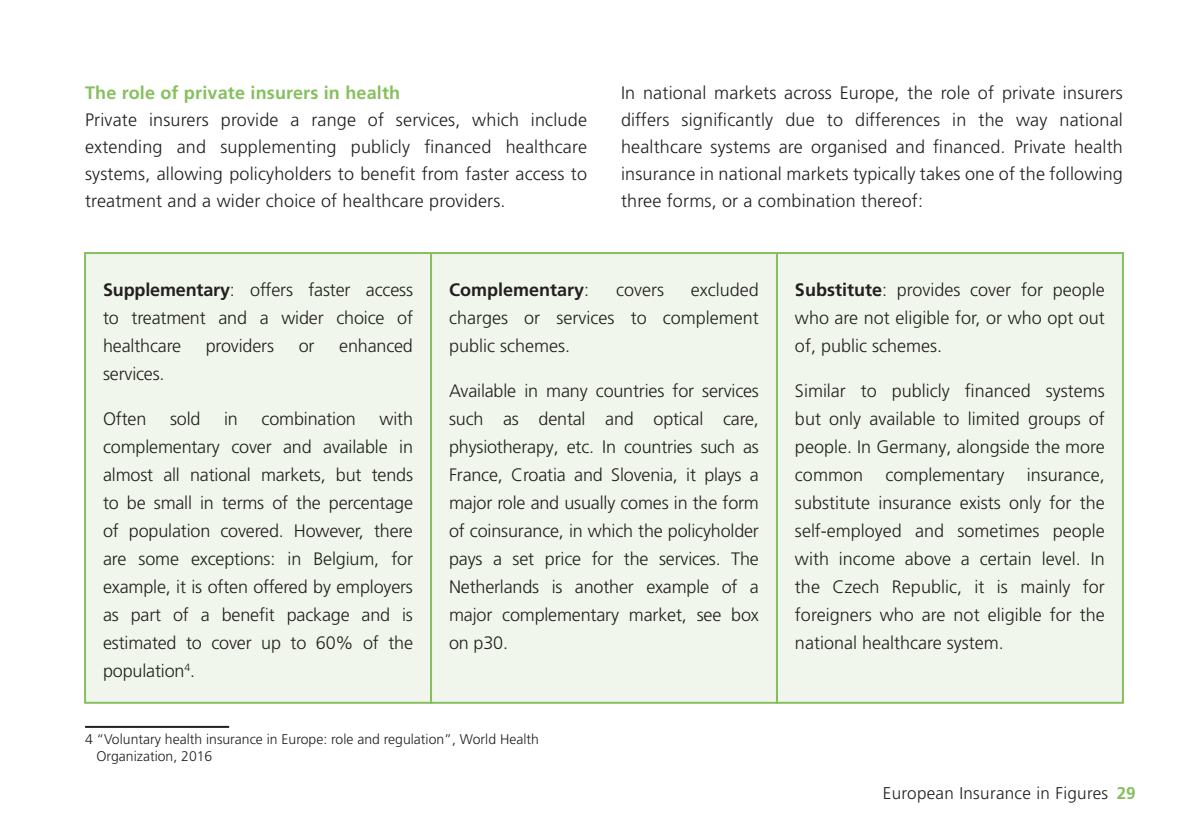
<style>
.page{position:relative;width:1191px;height:840px;background:#fff}
.page>*{position:absolute;margin:0;border:0;box-sizing:border-box;transform-origin:0 0}
.t1{font:300 18px/28px "Frutiger LT Pro";color:#231f20;text-align:justify}
.t2{font:700 18px "Frutiger LT Pro";letter-spacing:.01em;color:#85bf5e}
.t3{font:700 18px "Frutiger LT Pro";color:#231f20}
.t4{font:300 17px "Frutiger LT Pro";letter-spacing:.02em;color:#231f20}
.t5{font:300 14px/16.8px "Frutiger LT Pro";color:#231f20}
.s1{font-weight:700}
.s2{font-weight:300}
.s3{font-weight:700;color:#85bf5e}
</style>
<div class="page">
<hr style="left:85px;top:725px;width:144px;height:2px;background:#231f20">
<div style="left:85px;top:253px;width:346px;height:449px;background:#f0f6eb"></div>
<div style="left:84px;top:252px;width:348px;height:451px;border:2px solid #85bf5e"></div>
<div style="left:431px;top:253px;width:346px;height:449px;background:#f0f6eb"></div>
<div style="left:430px;top:252px;width:348px;height:451px;border:2px solid #85bf5e"></div>
<div style="left:777px;top:253px;width:346px;height:449px;background:#f0f6eb"></div>
<div style="left:776px;top:252px;width:348px;height:451px;border:2px solid #85bf5e"></div>
<p class="t2" style="left:85px;top:82px;width:317px">The role of private insurers in health</p>
<p class="t1" style="left:85px;top:106px;width:503px;line-height:27px">Private insurers provide a range of services, which include extending and supplementing publicly financed healthcare systems, allowing policyholders to benefit from faster access to treatment and a wider choice of healthcare providers.<sup>4</sup></p>
<p class="t1" style="left:621px;top:79px;width:503px;line-height:27px">In national markets across Europe, the role of private insurers differs significantly due to differences in the way national healthcare systems are organised and financed. Private health insurance in national markets typically takes one of the following three forms, or a combination thereof:</p>
<p class="t1" style="left:103px;top:276px;width:311px"><span class="s1">Supplementary</span>: offers faster access to treatment and a wider choice of healthcare</p>
<p class="t1" style="left:206px;top:332px;width:70px">providers</p>
<p class="t1" style="left:299px;top:332px;width:17px">or</p>
<p class="t1" style="left:339px;top:332px;width:75px">enhanced</p>
<p class="t1" style="left:103px;top:360px;width:63px">services.</p>
<p class="t1" style="left:103px;top:405px;width:45px">Often</p>
<p class="t1" style="left:170px;top:405px;width:32px">sold</p>
<p class="t1" style="left:224px;top:405px;width:15px">in</p>
<p class="t1" style="left:262px;top:405px;width:96px">combination</p>
<p class="t1" style="left:103px;top:405px;width:311px;text-indent:276px">with complementary cover and available in almost all national markets, but tends to be small in terms of the percentage of population covered. However, there are some exceptions: in Belgium, for example, it is often offered by employers as part of a benefit package and is estimated to cover up to 60% of the population<sup>4</sup>.</p>
<p class="t1" style="left:449px;top:276px;width:311px;text-indent:242px">excluded charges or services to complement public schemes.</p>
<p class="t1" style="left:449px;top:377px;width:311px">Available in many countries for services such as dental and optical care, physiotherapy, etc. In countries such as France, Croatia and Slovenia, it plays a major role and usually comes in the form of coinsurance, in which the policyholder pays a set price for the services. The Netherlands is another example of a major complementary market, see box on p30.</p>
<p class="t3" style="left:449px;top:279px;width:142px">Complementary<span class="s2">:</span></p>
<p class="t1" style="left:616px;top:276px;width:49px">covers</p>
<p class="t5" style="left:96px;top:730px;width:444px;text-indent:-11px">4 “Voluntary health insurance in Europe: role and regulation”, World Health<br>Organization, 2016</p>
<p class="t1" style="left:795px;top:276px;width:311px"><span class="s1">Substitute</span>: provides cover for people who are not eligible for, or who opt out of, public schemes.</p>
<p class="t1" style="left:795px;top:377px;width:311px">Similar to publicly financed systems but only available to limited groups of people. In Germany, alongside the more common complementary insurance, substitute insurance exists only for the self-employed and sometimes people with income above a certain level. In the Czech Republic, it is mainly for foreigners who are not eligible for the national healthcare system.</p>
<p class="t4" style="left:883px;top:782px;width:254px">European Insurance in Figures <span class="s3">29</span></p>
</div>
